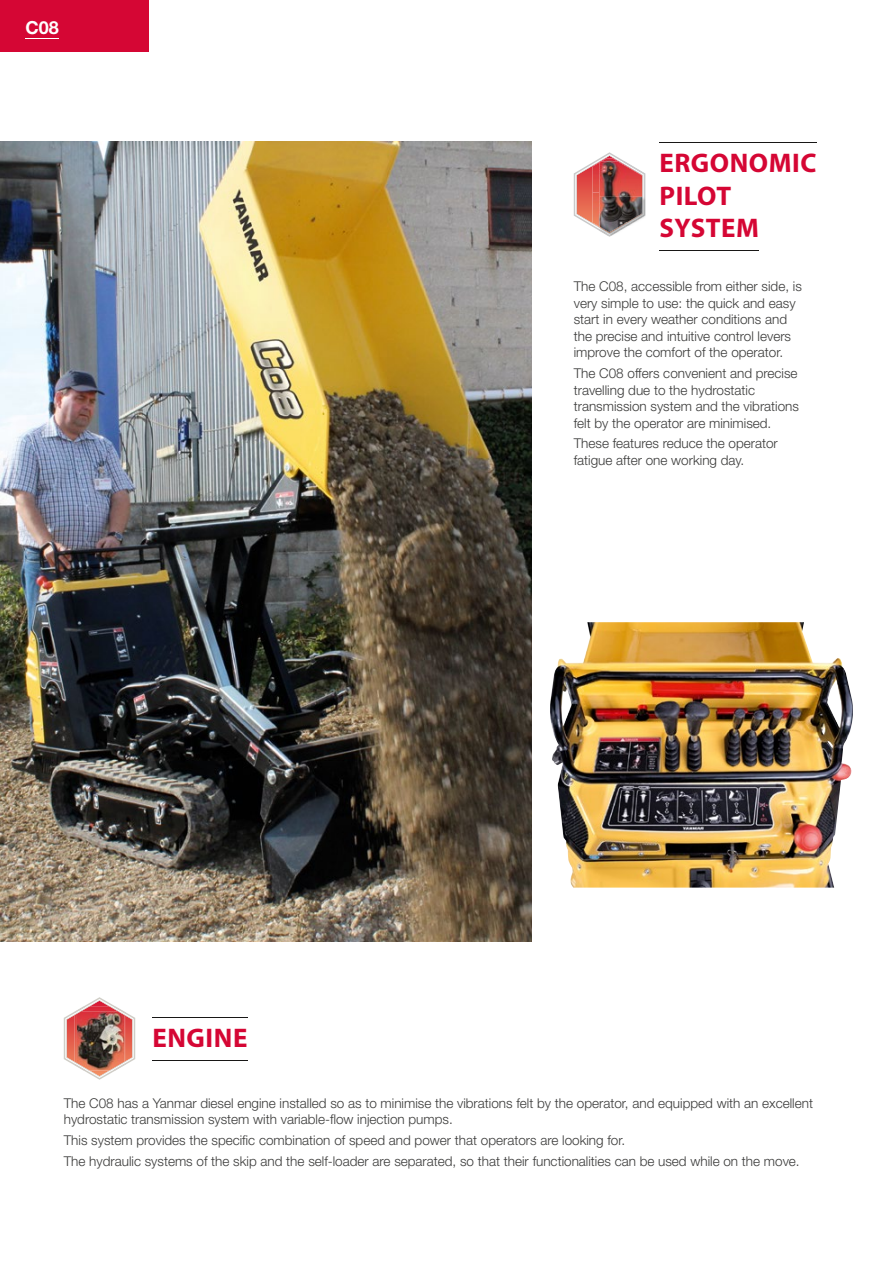
<style>
.page{position:relative;width:893px;height:1263px;background:#fff}
.page>*{position:absolute;margin:0;border:0;box-sizing:border-box;transform-origin:0 0}
.t1{font:700 27px/32.4px "Myriad Pro";letter-spacing:.02em;color:#d50634}
.t2{font:700 18px "Helvetica Neue LT Std";color:#fff}
.t3{font:300 13.5px/16.5px "Helvetica Neue LT Std";color:#3a3a39}
</style>
<div class="page">
<img style="left:0;top:142px;width:531px;height:800px">
<img style="left:550px;top:622px;width:303px;height:265px">
<hr style="left:152px;top:1017px;width:95px;height:1px;background:#181716">
<hr style="left:152px;top:1060px;width:95px;height:1px;background:#181716">
<img style="left:64px;top:997px;width:71px;height:83px">
<hr style="left:659px;top:142px;width:157px;height:1px;background:#181716">
<hr style="left:659px;top:250px;width:100px;height:1px;background:#181716">
<svg style="left:574px;top:152px;width:71px;height:85px"></svg>
<img style="left:592px;top:159px;width:25px;height:33px">
<img style="left:592px;top:192px;width:7px;height:34px">
<img style="left:599px;top:161px;width:43px;height:71px">
<div style="left:0;top:0;width:149px;height:51px;background:#d50634"></div>
<hr style="left:26px;top:38px;width:33px;height:1px;background:#fff">
<h2 class="t2" style="left:26px;top:16px;width:35px">C08</h2>
<h1 class="t1" style="left:153px;top:1021px;width:96px">ENGINE</h1>
<h1 class="t1" style="left:659px;top:146px;width:159px">ERGONOMIC<br>PILOT<br>SYSTEM</h1>
<p class="t3" style="left:574px;top:278px;width:230px">The C08, accessible from either side, is very simple to use: the quick and easy start in every weather conditions and the precise and intuitive control levers improve the comfort of the operator.</p>
<p class="t3" style="left:574px;top:365px;width:227px">The C08 offers convenient and precise travelling due to the hydrostatic transmission system and the vibrations felt by the operator are minimised.</p>
<p class="t3" style="left:574px;top:435px;width:206px">These features reduce the operator fatigue after one working day.</p>
<p class="t3" style="left:64px;top:1094px;width:751px">The C08 has a Yanmar diesel engine installed so as to minimise the vibrations felt by the operator, and equipped with an excellent hydrostatic transmission system with variable-flow injection pumps.</p>
<p class="t3" style="left:64px;top:1130px;width:737px;line-height:20.7px">This system provides the specific combination of speed and power that operators are looking for.<br>The hydraulic systems of the skip and the self-loader are separated, so that their functionalities can be used while on the move.</p>
</div>
